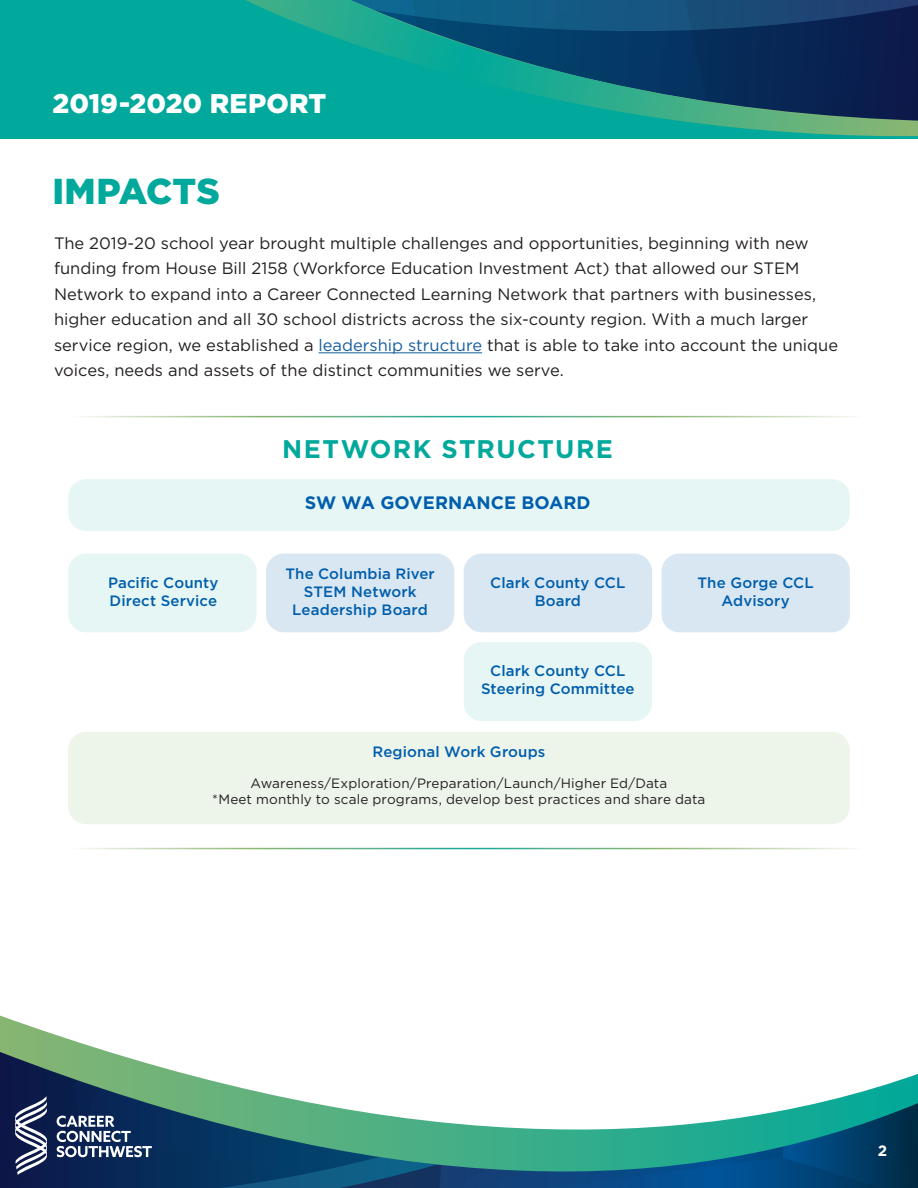
<style>
.page{position:relative;width:918px;height:1188px;background:#fff}
.page>*{position:absolute;margin:0;border:0;box-sizing:border-box;transform-origin:0 0}
.t1{font:900 36px "Gotham";letter-spacing:.005em;color:#00a99b}
.t2{font:900 27px "Gotham";letter-spacing:.005em;color:#fff}
.Section_Header{font:700 25.5px "Gotham";letter-spacing:.055em;color:#00a99b}
.Section_Header-2{font:700 18px "Gotham";color:#005eac}
.Body{font:16.5px/25.5px "Gotham";color:#231f20}
.Section_Header-3{font:500 15px/18px "Gotham";letter-spacing:.01em;color:#005eac;text-align:center}
.t3{font:700 15px "Gotham";color:#fff}
.Section_Header-4{font:13.5px/16.2px "Gotham";letter-spacing:.01em;color:#231f20;text-align:center}
.s1{color:#175d9e}
</style>
<div class="page">
<div style="left:0;top:0;width:918px;height:139px;background:#00a99b"></div>
<svg style="left:0;top:1015px;width:918px;height:173px"></svg>
<svg style="left:246px;top:0;width:672px;height:137px"></svg>
<hr style="left:319px;top:353px;width:163px;height:1px;background:#175d9e">
<div style="left:68px;top:479px;width:782px;height:52px;background:#e6f6f5;border-radius:18px"></div>
<div style="left:68px;top:732px;width:782px;height:92px;background:#edf4ea;border-radius:18px"></div>
<div style="left:68px;top:554px;width:188px;height:78px;background:#e6f6f5;border-radius:18px"></div>
<div style="left:464px;top:642px;width:188px;height:79px;background:#e6f6f5;border-radius:18px"></div>
<div style="left:266px;top:554px;width:188px;height:78px;background:#d9e7f3;border-radius:18px"></div>
<div style="left:464px;top:554px;width:188px;height:78px;background:#d9e7f3;border-radius:18px"></div>
<div style="left:662px;top:554px;width:188px;height:78px;background:#d9e7f3;border-radius:18px"></div>
<p class="t2" style="left:52px;top:85px;width:275px">2019-2020 REPORT</p>
<p class="t1" style="left:52px;top:167px;width:169px">IMPACTS</p>
<p class="Body" style="left:54px;top:230px;width:786px">The 2019-20 school year brought multiple challenges and opportunities, beginning with new funding from House Bill 2158 (Workforce Education Investment Act) that allowed our STEM Network to expand into a Career Connected Learning Network that partners with businesses, higher education and all 30 school districts across the six-county region. With a much larger service region, we established a <span class="s1">leadership structure</span> that is able to take into account the unique voices, needs and assets of the distinct communities we serve.</p>
<p class="Section_Header" style="left:282px;top:433px;width:332px">NETWORK STRUCTURE</p>
<p class="Section_Header-2" style="left:305px;top:490px;width:287px">SW WA GOVERNANCE BOARD</p>
<p class="Section_Header-3" style="left:108px;top:574px;width:112px;text-align:left">Pacific County<br>Direct Service</p>
<p class="Section_Header-3" style="left:285px;top:565px;width:151px">The Columbia River<br>STEM Network<br>Leadership Board</p>
<p class="Section_Header-3" style="left:490px;top:574px;width:137px">Clark County CCL<br>Board</p>
<p class="Section_Header-3" style="left:698px;top:574px;width:118px">The Gorge CCL<br>Advisory</p>
<p class="Section_Header-3" style="left:481px;top:662px;width:155px">Clark County CCL<br>Steering Committee</p>
<p class="Section_Header-3" style="left:372px;top:742px;width:174px">Regional Work Groups</p>
<p class="Section_Header-4" style="left:212px;top:775px;width:495px">Awareness/Exploration/Preparation/Launch/Higher Ed/Data<br>*Meet monthly to scale programs, develop best practices and share data</p>
<p class="t3" style="left:878px;top:1141px;width:11px">2</p>
</div>
